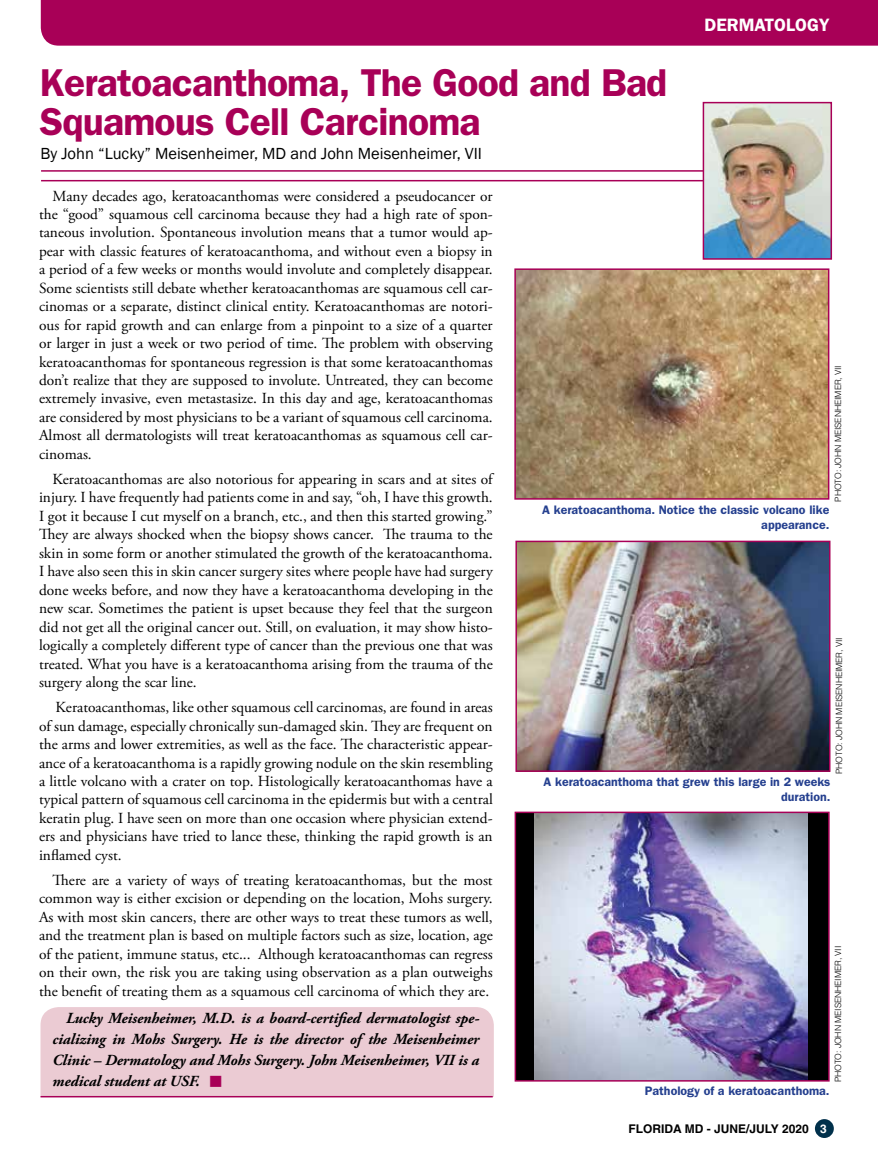
<style>
.page{position:relative;width:878px;height:1161px;background:#fff}
.page>*{position:absolute;margin:0;border:0;box-sizing:border-box;transform-origin:0 0}
.t1{font:600 39px/39px "Franklin Gothic";letter-spacing:-.02em;color:#a80057}
.t2{font:600 18px "Franklin Gothic";color:#fff}
.t3{font:16.5px "Franklin Gothic";color:#000}
.t4{font:15.3px/18.5px "Adobe Garamond Pro";color:#000;text-align:justify}
.t5{font:italic 700 15.3px/21px "Adobe Garamond Pro";letter-spacing:-.005em;color:#000;text-align:justify}
.t6{font:600 12.3px/14.9px "Franklin Gothic";color:#25408f;text-align:right}
.t7{font:700 12px "Helvetica";color:#000}
.t8{font:300 8.7px "Helvetica";letter-spacing:-.01em;color:#000}
.s1{color:#fff}
</style>
<div class="page">
<div style="left:814px;top:1119px;width:19px;height:19px;background:#00304b;border-radius:50%"></div>
<div style="left:40px;top:1007px;width:454px;height:106px;background:#ebcbd3;border-radius:18px"></div>
<div style="left:36px;top:1097px;width:487px;height:26px;background:#fff"></div>
<hr style="left:40px;top:1096px;width:452px;height:1px;background:#a80057">
<div style="left:41px;top:0;width:837px;height:46px;background:#a80057"></div>
<hr style="left:41px;top:170px;width:787px;height:2px;background:#a80057">
<hr style="left:41px;top:180px;width:787px;height:1px;background:#a80057">
<img style="left:705px;top:105px;width:124px;height:152px">
<div style="left:702px;top:102px;width:130px;height:158px;border:2px solid #a80057"></div>
<img style="left:517px;top:271px;width:309px;height:226px">
<div style="left:514px;top:268px;width:315px;height:232px;border:2px solid #a80057"></div>
<img style="left:518px;top:544px;width:309px;height:225px">
<div style="left:515px;top:541px;width:315px;height:231px;border:2px solid #a80057"></div>
<div style="left:515px;top:812px;width:313px;height:269px;background:#000"></div>
<img style="left:535px;top:815px;width:272px;height:264px">
<div style="left:514px;top:812px;width:315px;height:270px;border:2px solid #a80057"></div>
<h1 class="t1" style="left:40px;top:62px;width:629px">Keratoacanthoma, The Good and Bad<br>Squamous Cell Carcinoma</h1>
<p class="t3" style="left:40px;top:143px;width:443px">By John “Lucky” Meisenheimer, MD and John Meisenheimer, VII</p>
<p class="t2" style="left:704px;top:14px;width:127px">DERMATOLOGY</p>
<p class="t4" style="left:39px;top:187px;width:455px;text-indent:13px">Many decades ago, keratoacanthomas were considered a pseudocancer or the “good” squamous cell carcinoma because they had a high rate of spon&shy;taneous involution. Spontaneous involution means that a tumor would ap&shy;pear with classic features of keratoacanthoma, and without even a biopsy in a period of a few weeks or months would involute and completely disappear.<br>Some scientists still debate whether keratoacanthomas are squamous cell car&shy;cinomas or a separate, distinct clinical entity. Keratoacanthomas are notori&shy;ous for rapid growth and can enlarge from a pinpoint to a size of a quarter or larger in just a week or two period of time. The problem with observing keratoacanthomas for spontaneous regression is that some keratoacanthomas don’t realize that they are supposed to involute. Untreated, they can become extremely invasive, even metastasize. In this day and age, keratoacanthomas are considered by most physicians to be a variant of squamous cell carcinoma.<br>Almost all dermatologists will treat keratoacanthomas as squamous cell car&shy;cinomas.</p>
<p class="t4" style="left:39px;top:470px;width:455px;text-indent:13px">Keratoacanthomas are also notorious for appearing in scars and at sites of injury. I have frequently had patients come in and say, “oh, I have this growth.<br>I got it because I cut myself on a branch, etc., and then this started growing.” They are always shocked when the biopsy shows cancer. The trauma to the skin in some form or another stimulated the growth of the keratoacanthoma.<br>I have also seen this in skin cancer surgery sites where people have had surgery done weeks before, and now they have a keratoacanthoma developing in the new scar. Sometimes the patient is upset because they feel that the surgeon did not get all the original cancer out. Still, on evaluation, it may show histo&shy;logically a completely different type of cancer than the previous one that was treated. What you have is a keratoacanthoma arising from the trauma of the surgery along the scar line.</p>
<p class="t4" style="left:39px;top:699px;width:455px;text-indent:17px">Keratoacanthomas, like other squamous cell carcinomas, are found in areas of sun damage, especially chronically sun-damaged skin. They are frequent on the arms and lower extremities, as well as the face. The characteristic appear&shy;ance of a keratoacanthoma is a rapidly growing nodule on the skin resembling a little volcano with a crater on top. Histologically keratoacanthomas have a typical pattern of squamous cell carcinoma in the epidermis but with a central keratin plug. I have seen on more than one occasion where physician extend&shy;ers and physicians have tried to lance these, thinking the rapid growth is an inflamed cyst.</p>
<p class="t4" style="left:39px;top:871px;width:455px;text-indent:13px">There are a variety of ways of treating keratoacanthomas, but the most common way is either excision or depending on the location, Mohs surgery.<br>As with most skin cancers, there are other ways to treat these tumors as well, and the treatment plan is based on multiple factors such as size, location, age of the patient, immune status, etc... Although keratoacanthomas can regress on their own, the risk you are taking using observation as a plan outweighs the benefit of treating them as a squamous cell carcinoma of which they are.</p>
<p class="t5" style="left:52px;top:1008px;width:428px;text-indent:13px">Lucky Meisenheimer, M.D. is a board-certified dermatologist spe&shy;cializing in Mohs Surgery. He is the director of the Meisenheimer Clinic – Dermatology and Mohs Surgery. John Meisenheimer, VII is a medical student at USF.</p>
<p class="t8" style="left:832px;top:502px;width:138px;rotate:-90deg">PHOTO: JOHN MEISENHEIMER, VII</p>
<p class="t6" style="left:542px;top:502px;width:289px">A keratoacanthoma. Notice the classic volcano like appearance.</p>
<p class="t8" style="left:833px;top:774px;width:138px;rotate:-90deg">PHOTO: JOHN MEISENHEIMER, VII</p>
<p class="t6" style="left:543px;top:774px;width:288px">A keratoacanthoma that grew this large in 2 weeks duration.</p>
<p class="t8" style="left:832px;top:1082px;width:138px;rotate:-90deg">PHOTO: JOHN MEISENHEIMER, VII</p>
<p class="t6" style="left:645px;top:1083px;width:186px">Pathology of a keratoacanthoma.</p>
<p class="t7" style="left:628px;top:1122px;width:200px">FLORIDA MD - JUNE/JULY 2020 <span class="s1">3</span></p>
</div>
